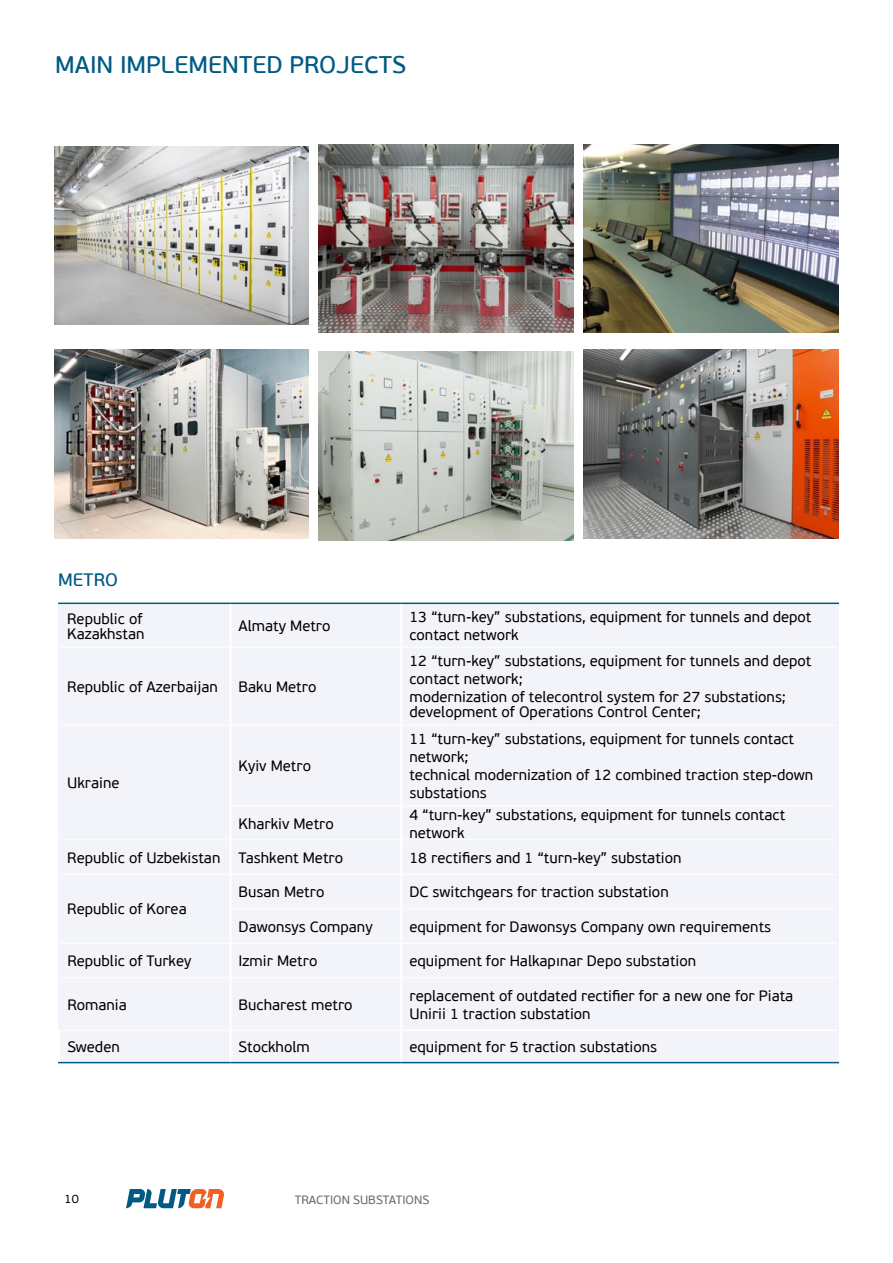
<style>
.page{position:relative;width:893px;height:1263px;background:#fff}
.page>*{position:absolute;margin:0;border:0;box-sizing:border-box;transform-origin:0 0}
.t1{font:24px "PF Beau Sans Pro Bbook";color:#005a84}
.t2{font:18px "PF Beau Sans Pro Bbook";letter-spacing:.005em;color:#005a84}
.t3{font:15px/18px "PF Beau Sans Pro";color:#000}
.t4{font:12px "PF Beau Sans Pro";color:#676868}
.t5{font:12px "PF Beau Sans Pro";color:#000}
</style>
<div class="page">
<svg style="left:126px;top:1189px;width:99px;height:19px"></svg>
<div style="left:60px;top:604px;width:777px;height:458px;background:#f3f4f9"></div>
<hr style="left:229px;top:604px;width:3px;height:43px;background:#fff">
<hr style="left:400px;top:604px;width:2px;height:43px;background:#fff">
<hr style="left:229px;top:648px;width:3px;height:77px;background:#fff">
<hr style="left:400px;top:648px;width:2px;height:77px;background:#fff">
<hr style="left:60px;top:647px;width:170px;height:1px;background:#fff">
<hr style="left:230px;top:647px;width:171px;height:1px;background:#fff">
<hr style="left:401px;top:647px;width:436px;height:1px;background:#fff">
<hr style="left:60px;top:725px;width:170px;height:1px;background:#fff">
<hr style="left:230px;top:725px;width:171px;height:1px;background:#fff">
<hr style="left:401px;top:725px;width:436px;height:1px;background:#fff">
<hr style="left:229px;top:726px;width:3px;height:80px;background:#fff">
<hr style="left:400px;top:726px;width:2px;height:80px;background:#fff">
<hr style="left:232px;top:806px;width:169px;height:1px;background:#fff">
<hr style="left:401px;top:806px;width:436px;height:1px;background:#fff">
<hr style="left:229px;top:806px;width:3px;height:33px;background:#fff">
<hr style="left:400px;top:806px;width:2px;height:33px;background:#fff">
<hr style="left:60px;top:839px;width:170px;height:1px;background:#fff">
<hr style="left:230px;top:839px;width:171px;height:1px;background:#fff">
<hr style="left:401px;top:839px;width:436px;height:1px;background:#fff">
<hr style="left:60px;top:874px;width:170px;height:1px;background:#fff">
<hr style="left:230px;top:874px;width:171px;height:1px;background:#fff">
<hr style="left:401px;top:874px;width:436px;height:1px;background:#fff">
<hr style="left:232px;top:908px;width:169px;height:1px;background:#fff">
<hr style="left:401px;top:908px;width:436px;height:1px;background:#fff">
<hr style="left:60px;top:943px;width:170px;height:1px;background:#fff">
<hr style="left:230px;top:943px;width:171px;height:1px;background:#fff">
<hr style="left:401px;top:943px;width:436px;height:1px;background:#fff">
<hr style="left:60px;top:977px;width:170px;height:1px;background:#fff">
<hr style="left:230px;top:977px;width:171px;height:1px;background:#fff">
<hr style="left:401px;top:977px;width:436px;height:1px;background:#fff">
<hr style="left:229px;top:840px;width:3px;height:34px;background:#fff">
<hr style="left:400px;top:840px;width:2px;height:34px;background:#fff">
<hr style="left:229px;top:875px;width:3px;height:34px;background:#fff">
<hr style="left:400px;top:875px;width:2px;height:33px;background:#fff">
<hr style="left:229px;top:909px;width:3px;height:34px;background:#fff">
<hr style="left:400px;top:909px;width:2px;height:34px;background:#fff">
<hr style="left:229px;top:944px;width:3px;height:33px;background:#fff">
<hr style="left:400px;top:944px;width:2px;height:33px;background:#fff">
<hr style="left:229px;top:978px;width:3px;height:52px;background:#fff">
<hr style="left:400px;top:978px;width:2px;height:52px;background:#fff">
<hr style="left:229px;top:1031px;width:3px;height:31px;background:#fff">
<hr style="left:400px;top:1030px;width:2px;height:32px;background:#fff">
<hr style="left:58px;top:604px;width:2px;height:43px;background:#f3f4f9">
<hr style="left:837px;top:604px;width:2px;height:43px;background:#f3f4f9">
<hr style="left:58px;top:647px;width:2px;height:78px;background:#f3f4f9">
<hr style="left:837px;top:647px;width:2px;height:78px;background:#f3f4f9">
<hr style="left:58px;top:725px;width:2px;height:81px;background:#f3f4f9">
<hr style="left:58px;top:806px;width:2px;height:34px;background:#f3f4f9">
<hr style="left:837px;top:725px;width:2px;height:81px;background:#f3f4f9">
<hr style="left:837px;top:806px;width:2px;height:34px;background:#f3f4f9">
<hr style="left:58px;top:840px;width:2px;height:34px;background:#f3f4f9">
<hr style="left:837px;top:840px;width:2px;height:34px;background:#f3f4f9">
<hr style="left:58px;top:874px;width:2px;height:35px;background:#f3f4f9">
<hr style="left:58px;top:909px;width:2px;height:34px;background:#f3f4f9">
<hr style="left:837px;top:874px;width:2px;height:35px;background:#f3f4f9">
<hr style="left:837px;top:909px;width:2px;height:34px;background:#f3f4f9">
<hr style="left:58px;top:943px;width:2px;height:35px;background:#f3f4f9">
<hr style="left:837px;top:943px;width:2px;height:35px;background:#f3f4f9">
<hr style="left:58px;top:978px;width:2px;height:52px;background:#f3f4f9">
<hr style="left:837px;top:978px;width:2px;height:52px;background:#f3f4f9">
<hr style="left:837px;top:1030px;width:2px;height:32px;background:#f3f4f9">
<hr style="left:58px;top:602px;width:172px;height:2px;background:#005a84">
<hr style="left:230px;top:602px;width:171px;height:2px;background:#005a84">
<hr style="left:401px;top:602px;width:438px;height:2px;background:#005a84">
<hr style="left:58px;top:1030px;width:172px;height:1px;background:#fff">
<hr style="left:230px;top:1030px;width:170px;height:1px;background:#fff">
<hr style="left:402px;top:1029px;width:435px;height:2px;background:#fff">
<hr style="left:58px;top:1062px;width:172px;height:1px;background:#005a84">
<hr style="left:230px;top:1062px;width:171px;height:1px;background:#005a84">
<hr style="left:401px;top:1062px;width:438px;height:1px;background:#005a84">
<img style="left:318px;top:144px;width:255px;height:189px">
<img style="left:54px;top:146px;width:254px;height:179px">
<img style="left:583px;top:349px;width:255px;height:189px">
<img style="left:54px;top:349px;width:254px;height:189px">
<img style="left:583px;top:144px;width:255px;height:189px">
<img style="left:319px;top:351px;width:255px;height:189px">
<h1 class="t1" style="left:55px;top:50px;width:352px">MAIN IMPLEMENTED PROJECTS</h1>
<p class="t2" style="left:58px;top:569px;width:61px">METRO</p>
<p class="t3" style="left:67px;top:611px;width:79px;line-height:15px">Republic of<br>Kazakhstan</p>
<p class="t3" style="left:238px;top:617px;width:94px">Almaty Metro</p>
<p class="t3" style="left:409px;top:608px;width:404px">13 “turn-key” substations, equipment for tunnels and depot contact network</p>
<p class="t3" style="left:67px;top:678px;width:152px">Republic of Azerbaijan</p>
<p class="t3" style="left:239px;top:678px;width:79px">Baku Metro</p>
<p class="t3" style="left:67px;top:774px;width:54px">Ukraine</p>
<p class="t3" style="left:239px;top:757px;width:74px">Kyiv Metro</p>
<p class="t3" style="left:409px;top:652px;width:404px">12 “turn-key” substations, equipment for tunnels and depot contact network;<br>modernization of telecontrol system for 27 substations;</p>
<p class="t3" style="left:409px;top:703px;width:293px">development of Operations Control Center;</p>
<p class="t3" style="left:409px;top:730px;width:405px">11 “turn-key” substations, equipment for tunnels contact network;<br>technical modernization of 12 combined traction step-down substations</p>
<p class="t3" style="left:239px;top:815px;width:97px">Kharkiv Metro</p>
<p class="t3" style="left:409px;top:806px;width:377px">4 “turn-key” substations, equipment for tunnels contact network</p>
<p class="t3" style="left:67px;top:849px;width:277px">Republic of Uzbekistan Tashkent Metro</p>
<p class="t3" style="left:409px;top:849px;width:274px">18 rectifiers and 1 “turn-key” substation</p>
<p class="t3" style="left:67px;top:901px;width:121px">Republic of Korea</p>
<p class="t3" style="left:239px;top:883px;width:87px">Busan Metro</p>
<p class="t3" style="left:409px;top:883px;width:261px">DC switchgears for traction substation</p>
<p class="t3" style="left:239px;top:918px;width:136px">Dawonsys Company</p>
<p class="t3" style="left:409px;top:918px;width:363px">equipment for Dawonsys Company own requirements</p>
<p class="t3" style="left:67px;top:952px;width:126px">Republic of Turkey</p>
<p class="t3" style="left:239px;top:952px;width:80px">Izmir Metro</p>
<p class="t3" style="left:409px;top:952px;width:288px">equipment for Halkapınar Depo substation</p>
<p class="t3" style="left:67px;top:996px;width:61px">Romania</p>
<p class="t3" style="left:239px;top:996px;width:116px">Bucharest metro</p>
<p class="t3" style="left:409px;top:987px;width:385px">replacement of outdated rectifier for a new one for Piata<br>Unirii 1 traction substation</p>
<p class="t3" style="left:67px;top:1038px;width:54px">Sweden</p>
<p class="t3" style="left:239px;top:1038px;width:73px">Stockholm</p>
<p class="t3" style="left:409px;top:1038px;width:249px">equipment for 5 traction substations</p>
<p class="t5" style="left:65px;top:1192px;width:16px">10</p>
<p class="t4" style="left:295px;top:1193px;width:136px">TRACTION SUBSTATIONS</p>
</div>
